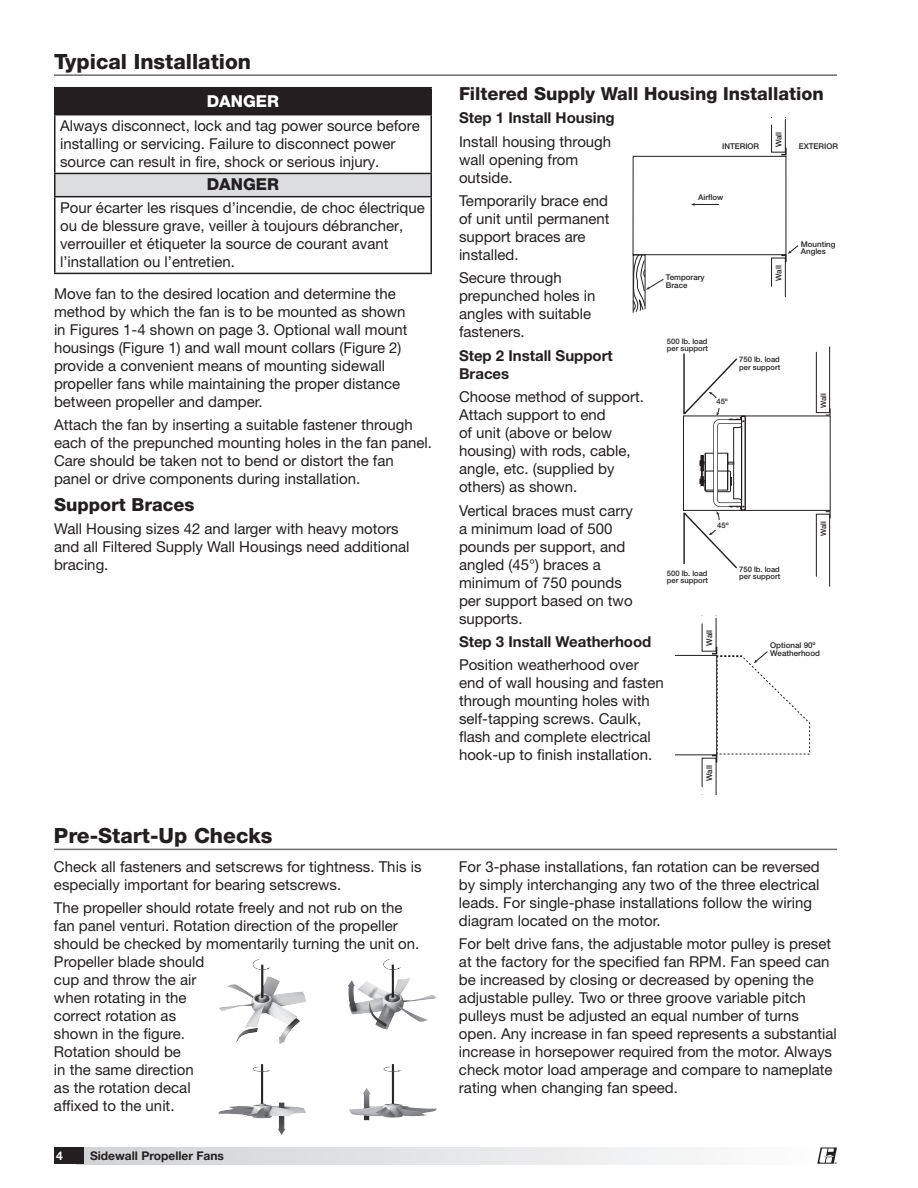
<style>
.page{position:relative;width:918px;height:1188px;background:#fff}
.page>*{position:absolute;margin:0;border:0;box-sizing:border-box;transform-origin:0 0}
.t1{font:800 21px "Helvetica Neue LT Std";color:#231f20}
.t2{font:800 18px "Helvetica Neue LT Std";color:#231f20}
.t3{font:800 16.5px "Helvetica Neue LT Std";color:#fff}
.t4{font:800 16.5px "Helvetica Neue LT Std";color:#231f20}
.t5{font:15px/18px "Helvetica Neue LT Std";color:#231f20}
.t6{font:700 15px/18px "Helvetica Neue LT Std";color:#231f20}
.t7{font:700 12px "Helvetica Neue LT Std";color:#231f20}
.t8{font:700 12px "Helvetica Neue LT Std";color:#fff}
.t9{font:500 7.95px/7.9px "Helvetica Neue LT Std";color:#231f20}
.t10{font:500 7.65px/7.6px "Helvetica Neue LT Std";color:#231f20}
.t11{font:700 2.7px "Helvetica Neue LT Std";color:#231f20}
</style>
<div class="page">
<div style="left:77px;top:1148px;width:760px;height:16px;background:linear-gradient(to right,#d0d1d4,#fdfefe)"></div>
<div style="left:54px;top:1148px;width:30px;height:16px;background:#231f20"></div>
<svg style="left:817px;top:1148px;width:20px;height:16px"></svg>
<div style="left:55px;top:88px;width:376px;height:27px;background:#231f20"></div>
<div style="left:55px;top:173px;width:376px;height:24px;background:#dcdddf"></div>
<hr style="left:54px;top:87px;width:378px;height:1px;background:#231f20">
<hr style="left:54px;top:88px;width:2px;height:26px;background:#231f20">
<hr style="left:430px;top:88px;width:2px;height:26px;background:#231f20">
<hr style="left:54px;top:114px;width:378px;height:1px;background:#231f20">
<hr style="left:54px;top:115px;width:2px;height:58px;background:#231f20">
<hr style="left:430px;top:115px;width:2px;height:58px;background:#231f20">
<hr style="left:54px;top:173px;width:378px;height:1px;background:#231f20">
<hr style="left:54px;top:174px;width:2px;height:22px;background:#231f20">
<hr style="left:430px;top:174px;width:2px;height:22px;background:#231f20">
<hr style="left:54px;top:196px;width:378px;height:1px;background:#231f20">
<hr style="left:54px;top:197px;width:2px;height:76px;background:#231f20">
<hr style="left:430px;top:197px;width:2px;height:76px;background:#231f20">
<hr style="left:54px;top:273px;width:378px;height:1px;background:#231f20">
<hr style="left:54px;top:74px;width:783px;height:2px;background:#6c6d70">
<div style="left:633px;top:156px;width:153px;height:99px;border:1px solid #231f20"></div>
<div style="left:771px;top:258px;width:15px;height:42px;border:1px solid #231f20"></div>
<svg style="left:771px;top:284px;width:15px;height:16px"></svg>
<svg style="left:691px;top:203px;width:28px;height:3px"></svg>
<svg style="left:767px;top:119px;width:31px;height:145px"></svg>
<svg style="left:632px;top:254px;width:32px;height:59px"></svg>
<div style="left:683px;top:415px;width:148px;height:96px;border:1px solid #231f20"></div>
<div style="left:816px;top:339px;width:14px;height:74px;border:1px solid #231f20"></div>
<svg style="left:815px;top:339px;width:16px;height:15px"></svg>
<div style="left:816px;top:514px;width:14px;height:78px;border:1px solid #231f20"></div>
<svg style="left:815px;top:573px;width:16px;height:19px"></svg>
<svg style="left:825px;top:407px;width:6px;height:112px"></svg>
<svg style="left:683px;top:353px;width:63px;height:216px"></svg>
<div style="left:712px;top:520px;width:14px;height:10px;background:#fff"></div>
<div style="left:714px;top:398px;width:14px;height:10px;background:#fff"></div>
<svg style="left:675px;top:615px;width:135px;height:180px"></svg>
<hr style="left:54px;top:849px;width:783px;height:1px;background:#6c6d70">
<img style="left:218px;top:959px;width:219px;height:176px">
<h1 class="t1" style="left:54px;top:49px;width:199px">Typical Installation</h1>
<p class="t3" style="left:207px;top:91px;width:74px">DANGER</p>
<p class="t5" style="left:60px;top:117px;width:361px">Always disconnect, lock and tag power source before installing or servicing. Failure to disconnect power source can result in fire, shock or serious injury.</p>
<p class="t4" style="left:207px;top:175px;width:74px">DANGER</p>
<p class="t5" style="left:60px;top:199px;width:366px">Pour écarter les risques d’incendie, de choc électrique ou de blessure grave, veiller à toujours débrancher, verrouiller et étiqueter la source de courant avant l’installation ou l’entretien.</p>
<p class="t5" style="left:54px;top:285px;width:355px">Move fan to the desired location and determine the method by which the fan is to be mounted as shown in Figures 1-4 shown on page 3. Optional wall mount housings (Figure 1) and wall mount collars (Figure 2) provide a convenient means of mounting sidewall propeller fans while maintaining the proper distance between propeller and damper.</p>
<p class="t5" style="left:54px;top:416px;width:380px">Attach the fan by inserting a suitable fastener through each of the prepunched mounting holes in the fan panel.<br>Care should be taken not to bend or distort the fan panel or drive components during installation.</p>
<p class="t2" style="left:54px;top:494px;width:142px">Support Braces</p>
<p class="t5" style="left:54px;top:520px;width:357px">Wall Housing sizes 42 and larger with heavy motors and all Filtered Supply Wall Housings need additional bracing.</p>
<h1 class="t1" style="left:54px;top:823px;width:220px">Pre-Start-Up Checks</h1>
<p class="t5" style="left:54px;top:857px;width:369px">Check all fasteners and setscrews for tightness. This is especially important for bearing setscrews.</p>
<p class="t5" style="left:54px;top:899px;width:367px">The propeller should rotate freely and not rub on the fan panel venturi. Rotation direction of the propeller should be checked by momentarily turning the unit on.<br>Propeller blade should<br>cup and throw the air<br>when rotating in the<br>correct rotation as<br>shown in the figure.<br>Rotation should be<br>in the same direction<br>as the rotation decal<br>affixed to the unit.</p>
<p class="t8" style="left:56px;top:1148px;width:8px">4</p>
<p class="t7" style="left:90px;top:1148px;width:135px">Sidewall Propeller Fans</p>
<p class="t2" style="left:459px;top:83px;width:366px">Filtered Supply Wall Housing Installation</p>
<p class="t6" style="left:459px;top:109px;width:157px">Step 1 Install Housing</p>
<p class="t5" style="left:459px;top:132px;width:154px">Install housing through wall opening from outside.</p>
<p class="t5" style="left:459px;top:191px;width:152px">Temporarily brace end of unit until permanent support braces are installed.</p>
<p class="t5" style="left:459px;top:269px;width:138px">Secure through prepunched holes in angles with suitable fasteners.</p>
<p class="t6" style="left:459px;top:346px;width:155px">Step 2 Install Support<br>Braces</p>
<p class="t5" style="left:459px;top:388px;width:187px">Choose method of support.<br>Attach support to end<br>of unit (above or below housing) with rods, cable, angle, etc. (supplied by others) as shown.</p>
<p class="t5" style="left:459px;top:501px;width:175px">Vertical braces must carry a minimum load of 500 pounds per support, and angled (45°) braces a minimum of 750 pounds per support based on two supports.</p>
<p class="t6" style="left:459px;top:632px;width:194px">Step 3 Install Weatherhood</p>
<p class="t5" style="left:459px;top:656px;width:206px">Position weatherhood over end of wall housing and fasten through mounting holes with self-tapping screws. Caulk, flash and complete electrical hook-up to finish installation.</p>
<p class="t9" style="left:722px;top:142px;width:38px">INTERIOR</p>
<p class="t9" style="left:775px;top:147px;width:17px;rotate:-90deg">Wall</p>
<p class="t9" style="left:799px;top:142px;width:41px">EXTERIOR</p>
<p class="t9" style="left:698px;top:193px;width:27px">Airflow</p>
<p class="t9" style="left:801px;top:240px;width:36px">Mounting<br>Angles</p>
<p class="t9" style="left:775px;top:281px;width:17px;rotate:-90deg">Wall</p>
<p class="t9" style="left:666px;top:274px;width:40px">Temporary<br>Brace</p>
<p class="t10" style="left:667px;top:337px;width:42px">500 lb. load per support</p>
<p class="t10" style="left:739px;top:355px;width:42px">750 lb. load per support</p>
<p class="t10" style="left:542px;top:408px;width:16px;rotate:-90deg">Wall</p>
<p class="t10" style="left:820px;top:408px;width:16px;rotate:-90deg">Wall</p>
<p class="t10" style="left:716px;top:398px;width:13px">45º</p>
<p class="t10" style="left:468px;top:451px;width:26px">Airflow</p>
<p class="t10" style="left:567px;top:504px;width:25px">Angles</p>
<p class="t10" style="left:820px;top:536px;width:16px;rotate:-90deg">Wall</p>
<p class="t10" style="left:542px;top:536px;width:16px;rotate:-90deg">Wall</p>
<p class="t10" style="left:717px;top:521px;width:13px">45º</p>
<p class="t10" style="left:739px;top:565px;width:42px">750 lb. load per support</p>
<p class="t10" style="left:667px;top:569px;width:42px">500 lb. load per support</p>
<p class="t9" style="left:705px;top:646px;width:17px;rotate:-90deg">Wall</p>
<p class="t9" style="left:770px;top:641px;width:51px">Optional 90º<br>Weatherhood</p>
<p class="t9" style="left:705px;top:781px;width:17px;rotate:-90deg">Wall</p>
<p class="t5" style="left:459px;top:857px;width:362px">For 3-phase installations, fan rotation can be reversed by simply interchanging any two of the three electrical leads. For single-phase installations follow the wiring diagram located on the motor.</p>
<p class="t5" style="left:459px;top:935px;width:379px">For belt drive fans, the adjustable motor pulley is preset at the factory for the specified fan RPM. Fan speed can be increased by closing or decreased by opening the adjustable pulley. Two or three groove variable pitch pulleys must be adjusted an equal number of turns open. Any increase in fan speed represents a substantial increase in horsepower required from the motor. Always check motor load amperage and compare to nameplate rating when changing fan speed.</p>
<p class="t11" style="left:835px;top:1161px;width:4px">®</p>
</div>
